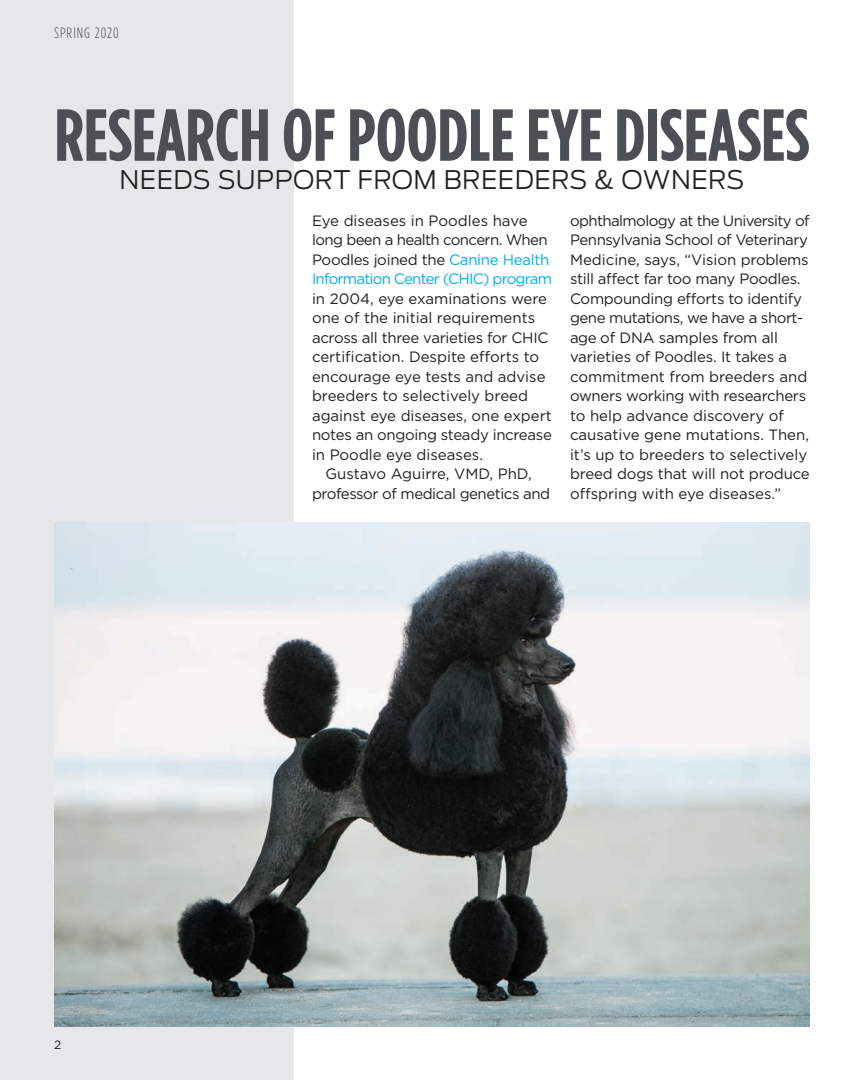
<style>
.page{position:relative;width:864px;height:1080px;background:#fff}
.page>*{position:absolute;margin:0;border:0;box-sizing:border-box;transform-origin:0 0}
.t1{font:700 73.5px "Gotham Condensed";color:#4c4f54}
.t2{font:300 25.5px "Antenna";letter-spacing:.02em;color:#231f20}
.t3{font:15px/19.5px "Gotham";letter-spacing:-.02em;color:#231f20;text-align:center}
.t4{font:15px/19.5px "Gotham";color:#231f20}
.t5{font:15px/19.5px "Gotham";letter-spacing:-.04em;color:#231f20}
.t6{font:300 15px "Gotham Condensed";letter-spacing:.07em;color:#4c4f54}
.t7{font:12px "Gotham";color:#231f20}
.s1{color:#00aeef}
</style>
<div class="page">
<div style="left:0;top:0;width:294px;height:1080px;background:#e6e7e9"></div>
<img style="left:54px;top:523px;width:756px;height:503px">
<p class="t6" style="left:54px;top:24px;width:66px">SPRING 2020</p>
<h1 class="t1" style="left:55px;top:92px;width:756px">RESEARCH OF POODLE EYE DISEASES</h1>
<h2 class="t2" style="left:120px;top:164px;width:626px">NEEDS SUPPORT FROM BREEDERS &amp; OWNERS</h2>
<p class="t7" style="left:54px;top:1037px;width:9px">2</p>
<p class="t5" style="left:312px;top:210px;width:241px">Eye diseases in Poodles have long been a health concern. When<br>Poodles joined the <span class="s1">Canine Health<br>Information Center (CHIC) program</span></p>
<p class="t4" style="left:312px;top:288px;width:242px">in 2004, eye examinations were one of the initial requirements across all three varieties for CHIC certification. Despite efforts to encourage eye tests and advise breeders to selectively breed against eye diseases, one expert notes an ongoing steady increase in Poodle eye diseases.</p>
<p class="t3" style="left:312px;top:464px;width:240px">Gustavo Aguirre, VMD, PhD, professor of medical genetics and</p>
<p class="t3" style="left:570px;top:210px;width:241px;text-align:left">ophthalmology at the University of<br>Pennsylvania School of Veterinary<br>Medicine, says, “Vision problems still affect far too many Poodles.<br>Compounding efforts to identify gene mutations, we have a short&shy;age of DNA samples from all varieties of Poodles. It takes a commitment from breeders and owners working with researchers to help advance discovery of causative gene mutations. Then, it’s up to breeders to selectively breed dogs that will not produce offspring with eye diseases.”</p>
</div>
